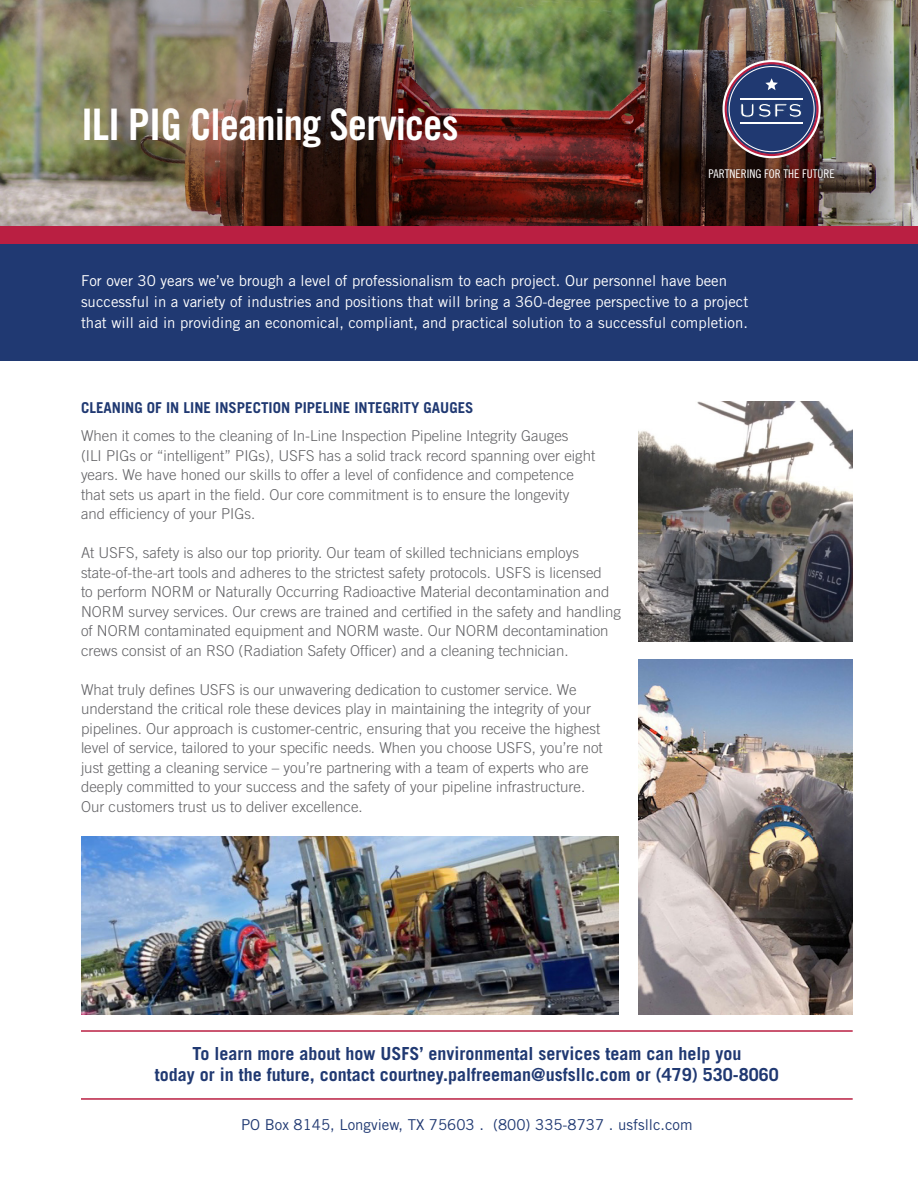
<style>
.page{position:relative;width:918px;height:1188px;background:#fff}
.page>*{position:absolute;margin:0;border:0;box-sizing:border-box;transform-origin:0 0}
.t1{font:43.5px "Trade Gothic LT Std Bd Cn 20";letter-spacing:-.02em;color:#fff}
.t2{font:700 18px/21px "Trade Gothic LT Std";color:#203972;text-align:center}
.t3{font:300 15px/19.5px "Trade Gothic LT Std";color:#636366}
.t4{font:15px/21px "Trade Gothic LT Std";color:#fff}
.t5{font:15px "Trade Gothic LT Std";color:#203972}
.t6{font:700 15px "Trade Gothic LT Std";color:#203972}
.t7{font:12px "Trade Gothic LT Std Cn 18";color:#fff}
</style>
<div class="page">
<img style="left:0;top:0;width:918px;height:227px">
<div style="left:0;top:227px;width:918px;height:17px;background:#ba1f42"></div>
<div style="left:0;top:244px;width:918px;height:117px;background:#203972"></div>
<hr style="left:81px;top:1030px;width:772px;height:2px;background:#ba1f42">
<svg style="left:725px;top:62px;width:94px;height:94px;background:#535377"></svg>
<hr style="left:81px;top:1098px;width:772px;height:2px;background:#ba1f42">
<img style="left:638px;top:402px;width:215px;height:240px">
<img style="left:638px;top:660px;width:215px;height:354px">
<img style="left:81px;top:837px;width:538px;height:177px">
<p class="t1" style="left:81px;top:98px;width:379px">ILI PIG Cleaning Services</p>
<p class="t7" style="left:709px;top:166px;width:128px">PARTNERING FOR THE FUTURE</p>
<p class="t4" style="left:81px;top:270px;width:669px">For over 30 years we’ve brough a level of professionalism to each project. Our personnel have been successful in a variety of industries and positions that will bring a 360-degree perspective to a project that will aid in providing an economical, compliant, and practical solution to a successful completion.</p>
<p class="t6" style="left:81px;top:398px;width:394px">CLEANING OF IN LINE INSPECTION PIPELINE INTEGRITY GAUGES</p>
<p class="t3" style="left:81px;top:426px;width:516px">When it comes to the cleaning of In-Line Inspection Pipeline Integrity Gauges<br>(ILI PIGs or “intelligent” PIGs), USFS has a solid track record spanning over eight years. We have honed our skills to offer a level of confidence and competence that sets us apart in the field. Our core commitment is to ensure the longevity and efficiency of your PIGs.</p>
<p class="t3" style="left:81px;top:543px;width:542px">At USFS, safety is also our top priority. Our team of skilled technicians employs state-of-the-art tools and adheres to the strictest safety protocols. USFS is licensed<br>to perform NORM or Naturally Occurring Radioactive Material decontamination and NORM survey services. Our crews are trained and certified in the safety and handling of NORM contaminated equipment and NORM waste. Our NORM decontamination crews consist of an RSO (Radiation Safety Officer) and a cleaning technician.</p>
<p class="t3" style="left:81px;top:679px;width:523px">What truly defines USFS is our unwavering dedication to customer service. We understand the critical role these devices play in maintaining the integrity of your pipelines. Our approach is customer-centric, ensuring that you receive the highest level of service, tailored to your specific needs. When you choose USFS, you’re not just getting a cleaning service – you’re partnering with a team of experts who are deeply committed to your success and the safety of your pipeline infrastructure.<br>Our customers trust us to deliver excellence.</p>
<p class="t2" style="left:155px;top:1043px;width:625px">To learn more about how USFS’ environmental services team can help you<br>today or in the future, contact courtney.palfreeman@usfsllc.com or (479) 530-8060</p>
<p class="t5" style="left:241px;top:1115px;width:453px">PO Box 8145, Longview, TX 75603 . (800) 335-8737 . usfsllc.com</p>
</div>
